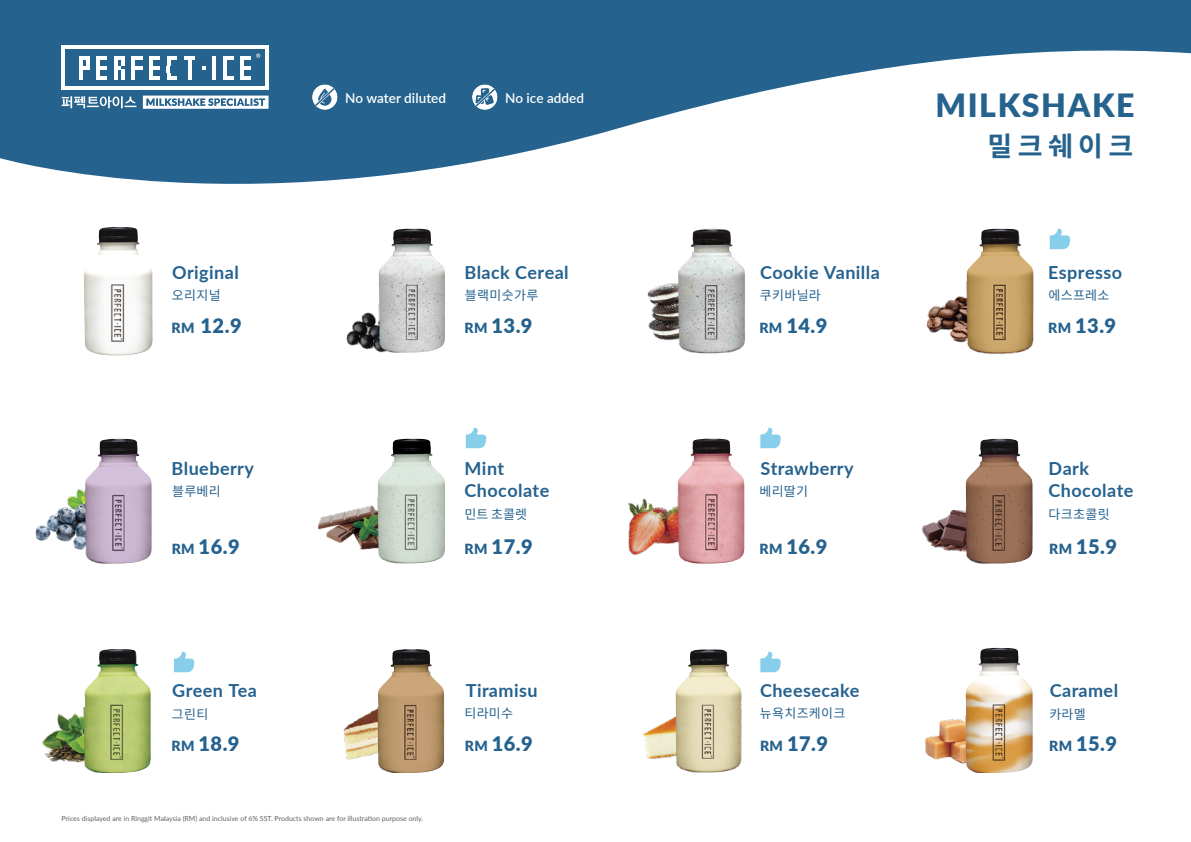
<style>
.page{position:relative;width:1191px;height:842px;background:#fff}
.page>*{position:absolute;margin:0;border:0;box-sizing:border-box;transform-origin:0 0}
.t1{font:900 32px "Lato";letter-spacing:.05em;color:#25628d}
.t2{font:700 27px "Noto Sans CJ Kkr";letter-spacing:.2em;color:#25628d}
.t3{font:900 20px "Lato";letter-spacing:.025em;color:#25628f}
.t4{font:700 18px/21.9px "Lato";letter-spacing:.025em;color:#25628f}
.t5{font:600 13.5px "Lato";letter-spacing:.005em;color:#fff}
.t6{font:13px "Noto Sans CJ Kkr";letter-spacing:.025em;color:#25628f}
.t7{font:7px "Lato";color:#606161}
.s1{font-size:14px}
</style>
<div class="page">
<img style="left:84px;top:233px;width:69px;height:122px">
<img style="left:346px;top:233px;width:99px;height:120px">
<img style="left:921px;top:439px;width:111px;height:125px">
<img style="left:924px;top:648px;width:108px;height:125px">
<img style="left:642px;top:649px;width:100px;height:124px">
<img style="left:647px;top:233px;width:98px;height:121px">
<img style="left:926px;top:233px;width:108px;height:121px">
<img style="left:343px;top:649px;width:101px;height:124px">
<img style="left:318px;top:439px;width:127px;height:125px">
<img style="left:628px;top:439px;width:116px;height:125px">
<img style="left:42px;top:649px;width:109px;height:124px">
<img style="left:35px;top:439px;width:117px;height:125px">
<svg style="left:0;top:0;width:1191px;height:233px;fill:#25628d"></svg>
<svg style="left:62px;top:46px;width:206px;height:44px"></svg>
<svg style="left:62px;top:96px;width:74px;height:12px"></svg>
<svg style="left:143px;top:96px;width:125px;height:13px"></svg>
<svg style="left:472px;top:84px;width:25px;height:26px"></svg>
<svg style="left:474px;top:86px;width:23px;height:22px"></svg>
<svg style="left:312px;top:84px;width:25px;height:26px"></svg>
<svg style="left:313px;top:86px;width:23px;height:22px"></svg>
<svg style="left:466px;top:428px;width:20px;height:20px"></svg>
<svg style="left:760px;top:428px;width:21px;height:20px"></svg>
<svg style="left:1049px;top:229px;width:21px;height:20px"></svg>
<svg style="left:760px;top:652px;width:21px;height:20px"></svg>
<svg style="left:174px;top:652px;width:20px;height:20px"></svg>
<p class="t4" style="left:172px;top:260px;width:68px">Original</p>
<p class="t6" style="left:172px;top:288px;width:50px">오리지널</p>
<p class="t3" style="left:171px;top:310px;width:72px"><span class="s1">RM</span> 12.9</p>
<p class="t4" style="left:171px;top:457px;width:84px">Blueberry</p>
<p class="t6" style="left:172px;top:484px;width:50px">블루베리</p>
<p class="t3" style="left:172px;top:531px;width:69px"><span class="s1">RM</span> 16.9</p>
<p class="t4" style="left:172px;top:679px;width:86px">Green Tea</p>
<p class="t6" style="left:172px;top:706px;width:38px">그린티</p>
<p class="t3" style="left:171px;top:729px;width:69px"><span class="s1">RM</span> 18.9</p>
<p class="t5" style="left:345px;top:88px;width:102px">No water diluted</p>
<p class="t5" style="left:505px;top:88px;width:81px">No ice added</p>
<p class="t4" style="left:464px;top:260px;width:106px">Black Cereal</p>
<p class="t6" style="left:465px;top:288px;width:75px">블랙미숫가루</p>
<p class="t3" style="left:464px;top:310px;width:69px"><span class="s1">RM</span> 13.9</p>
<p class="t4" style="left:464px;top:457px;width:86px">Mint<br>Chocolate</p>
<p class="t6" style="left:464px;top:507px;width:64px">민트 초콜렛</p>
<p class="t3" style="left:464px;top:531px;width:69px"><span class="s1">RM</span> 17.9</p>
<p class="t4" style="left:466px;top:679px;width:73px">Tiramisu</p>
<p class="t3" style="left:465px;top:729px;width:69px"><span class="s1">RM</span> 16.9</p>
<p class="t6" style="left:464px;top:706px;width:50px">티라미수</p>
<p class="t7" style="left:62px;top:814px;width:363px">Prices displayed are in Ringgit Malaysia (RM) and inclusive of 6% SST. Products shown are for illustration purpose only.</p>
<p class="t4" style="left:760px;top:260px;width:121px">Cookie Vanilla</p>
<p class="t6" style="left:760px;top:288px;width:63px">쿠키바닐라</p>
<p class="t3" style="left:759px;top:310px;width:69px"><span class="s1">RM</span> 14.9</p>
<p class="t4" style="left:760px;top:457px;width:95px">Strawberry</p>
<p class="t6" style="left:759px;top:484px;width:50px">베리딸기</p>
<p class="t3" style="left:759px;top:531px;width:69px"><span class="s1">RM</span> 16.9</p>
<p class="t4" style="left:760px;top:679px;width:101px">Cheesecake</p>
<p class="t6" style="left:760px;top:706px;width:87px">뉴욕치즈케이크</p>
<p class="t3" style="left:760px;top:729px;width:69px"><span class="s1">RM</span> 17.9</p>
<h1 class="t1" style="left:935px;top:81px;width:201px">MILKSHAKE</h1>
<h2 class="t2" style="left:987px;top:131px;width:147px">밀크쉐이크</h2>
<p class="t4" style="left:1048px;top:260px;width:76px">Espresso</p>
<p class="t6" style="left:1048px;top:288px;width:63px">에스프레소</p>
<p class="t3" style="left:1048px;top:311px;width:69px"><span class="s1">RM</span> 13.9</p>
<p class="t4" style="left:1048px;top:457px;width:86px">Dark<br>Chocolate</p>
<p class="t6" style="left:1048px;top:507px;width:63px">다크초콜릿</p>
<p class="t3" style="left:1049px;top:531px;width:69px"><span class="s1">RM</span> 15.9</p>
<p class="t4" style="left:1049px;top:679px;width:70px">Caramel</p>
<p class="t6" style="left:1049px;top:707px;width:38px">카라멜</p>
<p class="t3" style="left:1049px;top:729px;width:69px"><span class="s1">RM</span> 15.9</p>
</div>
